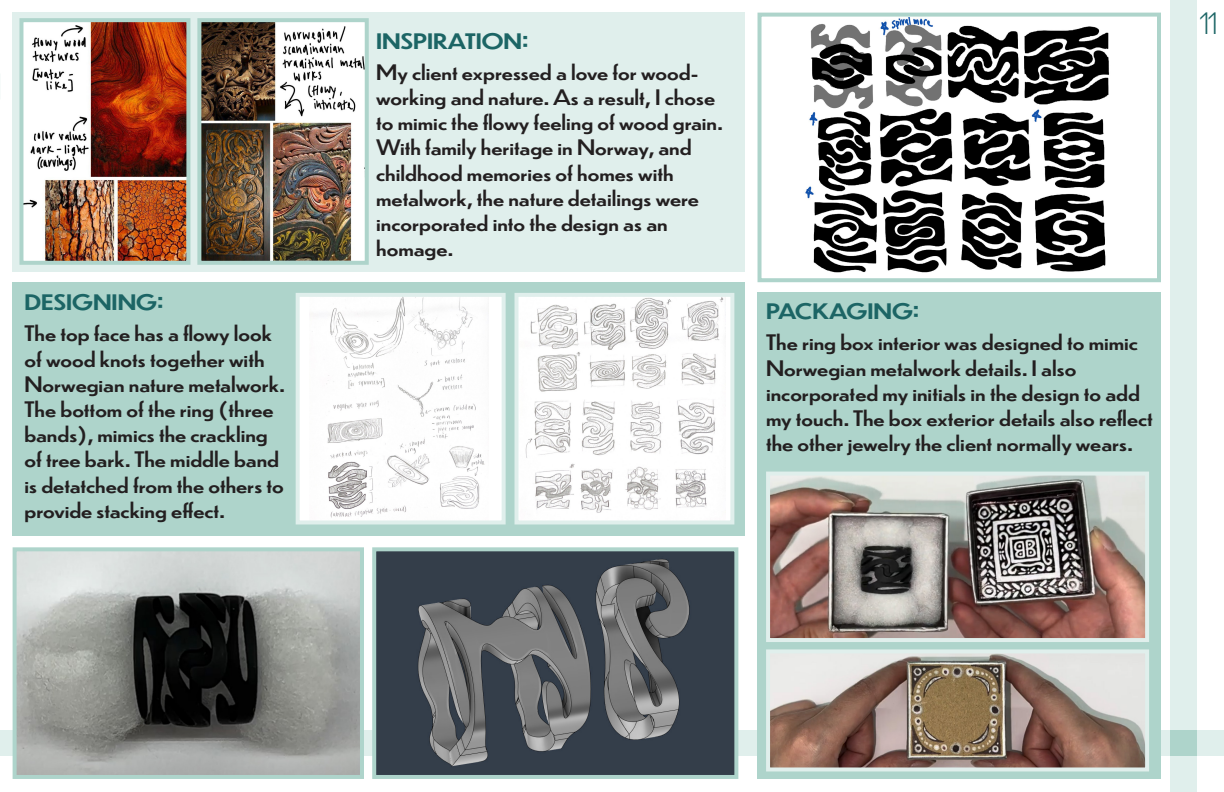
<style>
.page{position:relative;width:1224px;height:792px;background:#fff}
.page>*{position:absolute;margin:0;border:0;box-sizing:border-box;transform-origin:0 0}
.t1{font:300 29px "Dunbar Low";color:#1c6565;scale:1.19 1}
.t2{font:21px/25.2px "Dunbar Low";color:#231f20;scale:1.19 1}
.t3{font:500 21px "Dunbar Low";color:#1c6565;scale:1.19 1}
</style>
<div class="page">
<div style="left:0;top:730px;width:1224px;height:25px;background:#e0efec"></div>
<div style="left:13px;top:282px;width:732px;height:254px;background:#aed4cb"></div>
<div style="left:13px;top:13px;width:732px;height:259px;background:#e0efec"></div>
<div style="left:1170px;top:0;width:27px;height:792px;background:#e0efec"></div>
<img style="left:520px;top:298px;width:206px;height:221px">
<div style="left:515px;top:293px;width:219px;height:231px;border:4px solid #e0efec"></div>
<div style="left:298px;top:295px;width:206px;height:227px;background:#fff"></div>
<img style="left:326px;top:298px;width:163px;height:220px">
<div style="left:296px;top:293px;width:210px;height:231px;border:4px solid #e0efec"></div>
<img style="left:24px;top:23px;width:161px;height:237px">
<div style="left:19px;top:18px;width:171px;height:247px;border:4px solid #aed4cb"></div>
<img style="left:202px;top:23px;width:162px;height:237px">
<div style="left:197px;top:18px;width:172px;height:247px;border:4px solid #aed4cb"></div>
<img style="left:377px;top:552px;width:356px;height:222px">
<div style="left:372px;top:547px;width:366px;height:232px;border:4px solid #aed4cb"></div>
<img style="left:18px;top:552px;width:341px;height:222px">
<div style="left:13px;top:547px;width:351px;height:232px;border:4px solid #aed4cb"></div>
<div style="left:1170px;top:730px;width:27px;height:25px;background:#aed4cb"></div>
<div style="left:758px;top:293px;width:403px;height:486px;background:#aed4cb"></div>
<img style="left:771px;top:477px;width:373px;height:160px">
<div style="left:766px;top:472px;width:383px;height:170px;border:4px solid #e0efec"></div>
<img style="left:805px;top:18px;width:305px;height:255px">
<div style="left:758px;top:13px;width:403px;height:269px;border:4px solid #aed4cb"></div>
<img style="left:771px;top:654px;width:373px;height:112px">
<div style="left:766px;top:649px;width:383px;height:122px;border:4px solid #e0efec"></div>
<p class="t3" style="left:24px;top:287px;width:118px">DESIGNING:</p>
<p class="t2" style="left:24px;top:320px;width:221px">The top face has a flowy look of wood knots together with<br>Norwegian nature metalwork.<br>The bottom of the ring (three bands), mimics the crackling of tree bark. The middle band is detatched from the others to provide stacking effect.</p>
<p class="t3" style="left:376px;top:25px;width:129px">INSPIRATION:</p>
<p class="t2" style="left:376px;top:59px;width:293px">My client expressed a love for wood&shy;working and nature. As a result, I chose to mimic the flowy feeling of wood grain.</p>
<p class="t2" style="left:376px;top:134px;width:267px">With family heritage in Norway, and childhood memories of homes with</p>
<p class="t2" style="left:376px;top:185px;width:273px">metalwork, the nature detailings were</p>
<p class="t2" style="left:376px;top:210px;width:246px">incorporated into the design as an</p>
<p class="t2" style="left:376px;top:235px;width:66px">homage.</p>
<p class="t3" style="left:766px;top:296px;width:130px">PACKAGING:</p>
<p class="t2" style="left:766px;top:329px;width:314px">The ring box interior was designed to mimic</p>
<p class="t2" style="left:766px;top:354px;width:262px">Norwegian metalwork details. I also</p>
<p class="t2" style="left:766px;top:380px;width:327px">incorporated my initials in the design to add my touch. The box exterior details also reflect the other jewelry the client normally wears.</p>
<p class="t1" style="left:1199px;top:2px;width:18px">11</p>
</div>
